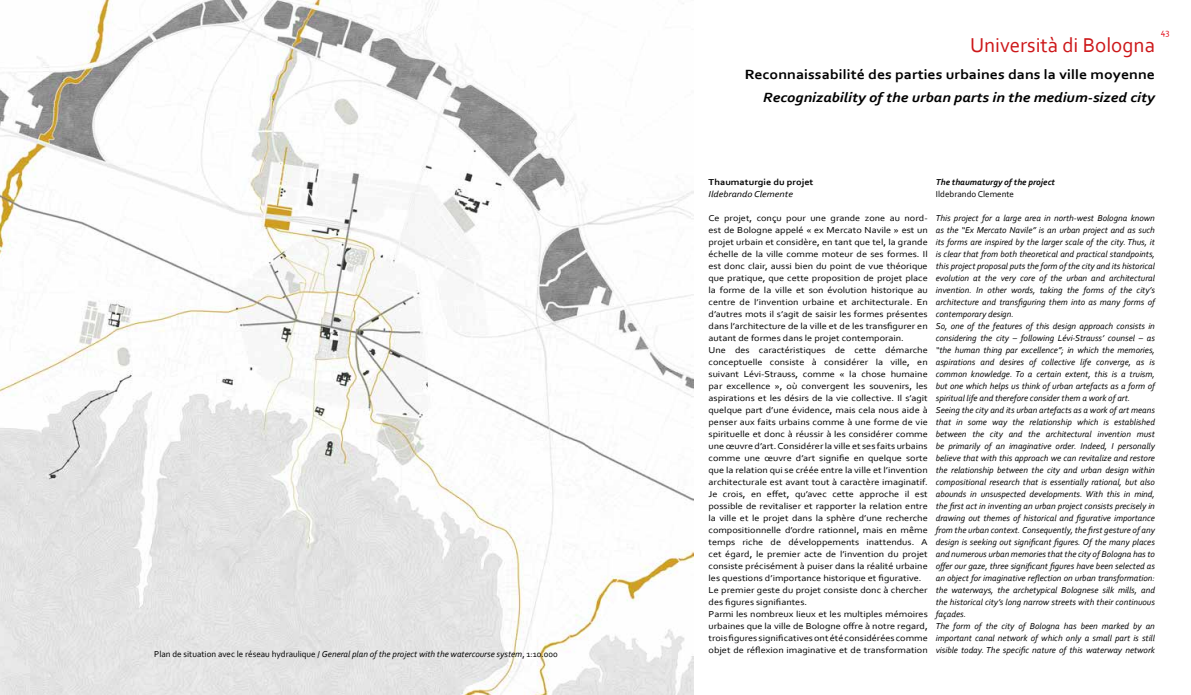
<style>
.page{position:relative;width:1191px;height:695px;background:#fff}
.page>*{position:absolute;margin:0;border:0;box-sizing:border-box;transform-origin:0 0}
.t1{font:21px "Corbel";color:#cd1719}
.t2{font:700 14px "Corbel";color:#000;scale:1.14 1}
.t3{font:italic 700 14px "Corbel";color:#000;scale:1.14 1}
.t4{font:italic 9px/12px "Corbel";color:#000}
.t5{font:9px/12px "Corbel";color:#000;scale:1.14 1}
.t6{font:9px "Corbel";color:#000}
.t7{font:italic 700 9px "Corbel";letter-spacing:.005em;color:#000}
.t8{font:700 9px "Corbel";color:#000;scale:1.14 1}
.t9{font:italic 9px "Corbel";color:#000;scale:1.14 1}
.t10{font:9px "Corbel";color:#e30613}
.s1{font-style:italic}
</style>
<div class="page">
<img style="left:0;top:0;width:693px;height:694px">
<p class="t6" style="left:154px;top:648px;width:405px">Plan de situation avec le réseau hydraulique / <span class="s1">General plan of the project with the watercourse system</span>, 1:10.000</p>
<p class="t10" style="left:1161px;top:26px;width:10px">43</p>
<h1 class="t1" style="left:970px;top:32px;width:186px">Università di Bologna</h1>
<h2 class="t2" style="left:745px;top:66px;width:361px">Reconnaissabilité des parties urbaines dans la ville moyenne</h2>
<h2 class="t3" style="left:763px;top:89px;width:345px">Recognizability of the urban parts in the medium-sized city</h2>
<p class="t7" style="left:935px;top:176px;width:121px">The thaumaturgy of the project</p>
<p class="t6" style="left:935px;top:188px;width:80px">Ildebrando Clemente</p>
<p class="t4" style="left:935px;top:211px;width:221px">This project for a large area in north-west Bologna known as the “Ex Mercato Navile” is an urban project and as such its forms are inspired by the larger scale of the city. Thus, it is clear that from both theoretical and practical standpoints, this project proposal puts the form of the city and its historical evolution at the very core of the urban and architectural invention. In other words, taking the forms of the city’s architecture and transfiguring them into as many forms of contemporary design.<br>So, one of the features of this design approach consists in considering the city – following Lévi-Strauss’ counsel – as “the human thing par excellence”; in which the memories, aspirations and desires of collective life converge, as is common knowledge. To a certain extent, this is a truism, but one which helps us think of urban artefacts as a form of spiritual life and therefore consider them a work of art.<br>Seeing the city and its urban artefacts as a work of art means that in some way the relationship which is established between the city and the architectural invention must be primarily of an imaginative order. Indeed, I personally believe that with this approach we can revitalize and restore the relationship between the city and urban design within compositional research that is essentially rational, but also abounds in unsuspected developments. With this in mind, the first act in inventing an urban project consists precisely in drawing out themes of historical and figurative importance from the urban context. Consequently, the first gesture of any design is seeking out significant figures. Of the many places and numerous urban memories that the city of Bologna has to offer our gaze, three significant figures have been selected as an object for imaginative reflection on urban transformation: the waterways, the archetypical Bolognese silk mills, and the historical city’s long narrow streets with their continuous façades.<br>The form of the city of Bologna has been marked by an important canal network of which only a small part is still visible today. The specific nature of this waterway network</p>
<p class="t8" style="left:708px;top:176px;width:94px">Thaumaturgie du projet</p>
<p class="t9" style="left:708px;top:188px;width:76px">Ildebrando Clemente</p>
<p class="t5" style="left:708px;top:211px;width:194px">Ce projet, conçu pour une grande zone au nord&shy;est de Bologne appelé « ex Mercato Navile » est un projet urbain et considère, en tant que tel, la grande échelle de la ville comme moteur de ses formes. Il est donc clair, aussi bien du point de vue théorique que pratique, que cette proposition de projet place la forme de la ville et son évolution historique au centre de l’invention urbaine et architecturale. En d’autres mots il s’agit de saisir les formes présentes dans l’architecture de la ville et de les transfigurer en autant de formes dans le projet contemporain.<br>Une des caractéristiques de cette démarche conceptuelle consiste à considérer la ville, en suivant Lévi-Strauss, comme « la chose humaine par excellence », où convergent les souvenirs, les aspirations et les désirs de la vie collective. Il s’agit quelque part d’une évidence, mais cela nous aide à penser aux faits urbains comme à une forme de vie spirituelle et donc à réussir à les considérer comme une œuvre d’art. Considérer la ville et ses faits urbains comme une œuvre d’art signifie en quelque sorte que la relation qui se créée entre la ville et l’invention architecturale est avant tout à caractère imaginatif.<br>Je crois, en effet, qu’avec cette approche il est possible de revitaliser et rapporter la relation entre la ville et le projet dans la sphère d’une recherche compositionnelle d’ordre rationnel, mais en même temps riche de développements inattendus. A cet égard, le premier acte de l’invention du projet consiste précisément à puiser dans la réalité urbaine les questions d’importance historique et figurative.<br>Le premier geste du projet consiste donc à chercher des figures signifiantes.<br>Parmi les nombreux lieux et les multiples mémoires urbaines que la ville de Bologne offre à notre regard, trois figures significatives ont été considérées comme objet de réflexion imaginative et de transformation</p>
</div>
